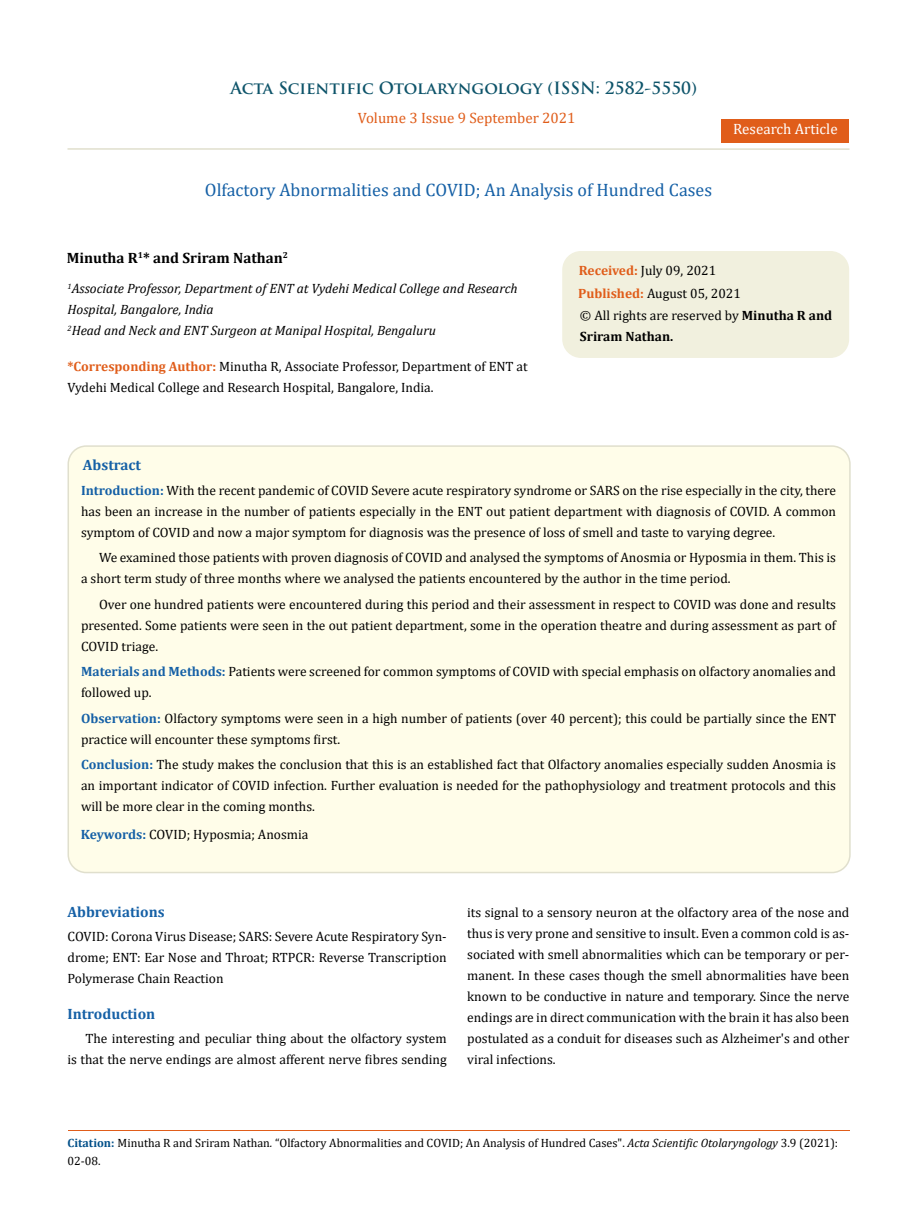
<style>
.page{position:relative;width:917px;height:1224px;background:#fff}
.page>*{position:absolute;margin:0;border:0;box-sizing:border-box;transform-origin:0 0}
.t1{font:18px "Cambria";color:#1560a6}
.t2{font:700 16.5px "Trajan Pro";color:#0e546a}
.t3{font:700 15px "Cambria";color:#1560a6}
.t4{font:15px "Cambria";color:#e05d1a}
.t5{font:700 15px "Cambria";color:#000}
.t6{font:15px "Cambria";color:#fff}
.t7{font:13.5px/21px "Cambria";color:#000}
.t8{font:italic 13.5px/21px "Cambria";color:#000}
.t9{font:700 13.5px/21px "Cambria";color:#000}
.t10{font:12px/18px "Cambria";color:#000}
.s1{font-weight:700;color:#e05d1a}
.s2{font-weight:400}
.s3{font-weight:700;color:#1560a6}
.s4{font-weight:700;color:#035089}
.s5{font-style:italic}
</style>
<div class="page">
<div style="left:721px;top:119px;width:128px;height:23px;background:#e05d1a"></div>
<div style="left:563px;top:252px;width:285px;height:105px;background:#f1f0de;border-radius:18px"></div>
<div style="left:562px;top:251px;width:287px;height:107px;border:2px solid #f1f0de;border-radius:18px"></div>
<div style="left:68px;top:446px;width:781px;height:427px;background:#fffde9;border-radius:18px"></div>
<div style="left:67px;top:445px;width:783px;height:428px;border:2px solid #e0dfcd;border-radius:18px"></div>
<hr style="left:68px;top:1130px;width:781px;height:1px;background:#e05d1a">
<hr style="left:67px;top:148px;width:782px;height:2px;background:#e0dfcd">
<p class="t2" style="left:230px;top:77px;width:468px">Acta Scientific Otolaryngology (ISSN: 2582-5550)</p>
<p class="t4" style="left:358px;top:109px;width:219px">Volume 3 Issue 9 September 2021</p>
<h1 class="t1" style="left:205px;top:180px;width:508px">Olfactory Abnormalities and COVID; An Analysis of Hundred Cases</h1>
<p class="t6" style="left:733px;top:120px;width:106px">Research Article</p>
<p class="t5" style="left:67px;top:248px;width:223px">Minutha R<sup>1</sup>* and Sriram Nathan<sup>2</sup></p>
<p class="t8" style="left:67px;top:278px;width:451px"><sup>1</sup>Associate Professor, Department of ENT at Vydehi Medical College and Research<br>Hospital, Bangalore, India<br><sup>2</sup>Head and Neck and ENT Surgeon at Manipal Hospital, Bengaluru</p>
<p class="t7" style="left:67px;top:355px;width:462px"><span class="s1">*Corresponding Author:</span> Minutha R, Associate Professor, Department of ENT at<br>Vydehi Medical College and Research Hospital, Bangalore, India.</p>
<p class="t7" style="left:578px;top:259px;width:164px;line-height:23px"><span class="s1">Received:</span> July 09, 2021<br><span class="s1">Published:</span> August 05, 2021</p>
<p class="t9" style="left:580px;top:304px;width:254px"><span class="s2">© All rights are reserved by</span> Minutha R and<br>Sriram Nathan.</p>
<p class="t3" style="left:83px;top:454px;width:60px">Abstract</p>
<p class="t7" style="left:81px;top:480px;width:756px;text-align:justify"><span class="s3">Introduction:</span> With the recent pandemic of COVID Severe acute respiratory syndrome or SARS on the rise especially in the city, there has been an increase in the number of patients especially in the ENT out patient department with diagnosis of COVID. A common symptom of COVID and now a major symptom for diagnosis was the presence of loss of smell and taste to varying degree.</p>
<p class="t7" style="left:81px;top:547px;width:756px;text-indent:18px">We examined those patients with proven diagnosis of COVID and analysed the symptoms of Anosmia or Hyposmia in them. This is a short term study of three months where we analysed the patients encountered by the author in the time period.</p>
<p class="t7" style="left:81px;top:594px;width:756px;text-align:justify;text-indent:18px">Over one hundred patients were encountered during this period and their assessment in respect to COVID was done and results presented. Some patients were seen in the out patient department, some in the operation theatre and during assessment as part of COVID triage.</p>
<p class="t7" style="left:81px;top:661px;width:756px"><span class="s3">Materials and Methods:</span> Patients were screened for common symptoms of COVID with special emphasis on olfactory anomalies and followed up.</p>
<p class="t7" style="left:81px;top:708px;width:756px"><span class="s3">Observation:</span> Olfactory symptoms were seen in a high number of patients (over 40 percent); this could be partially since the ENT practice will encounter these symptoms first.</p>
<p class="t7" style="left:81px;top:754px;width:756px;text-align:justify"><span class="s3">Conclusion:</span> The study makes the conclusion that this is an established fact that Olfactory anomalies especially sudden Anosmia is an important indicator of COVID infection. Further evaluation is needed for the pathophysiology and treatment protocols and this will be more clear in the coming months.</p>
<p class="t7" style="left:81px;top:824px;width:229px"><span class="s3">Keywords:</span> COVID; Hyposmia; Anosmia</p>
<p class="t3" style="left:67px;top:902px;width:99px">Abbreviations</p>
<p class="t7" style="left:67px;top:926px;width:381px;text-align:justify">COVID: Corona Virus Disease; SARS: Severe Acute Respiratory Syn&shy;drome; ENT: Ear Nose and Throat; RTPCR: Reverse Transcription Polymerase Chain Reaction</p>
<p class="t3" style="left:67px;top:1004px;width:89px">Introduction</p>
<p class="t7" style="left:67px;top:1028px;width:381px;text-align:right">The interesting and peculiar thing about the olfactory system<br>is that the nerve endings are almost afferent nerve fibres sending</p>
<p class="t7" style="left:467px;top:902px;width:384px;text-align:justify">its signal to a sensory neuron at the olfactory area of the nose and thus is very prone and sensitive to insult. Even a common cold is as&shy;sociated with smell abnormalities which can be temporary or per&shy;manent. In these cases though the smell abnormalities have been known to be conductive in nature and temporary. Since the nerve endings are in direct communication with the brain it has also been postulated as a conduit for diseases such as Alzheimer's and other viral infections.</p>
<p class="t10" style="left:68px;top:1134px;width:772px"><span class="s4">Citation:</span> Minutha R and Sriram Nathan<span class="s5">.</span> “Olfactory Abnormalities and COVID; An Analysis of Hundred Cases". <span class="s5">Acta Scientific Otolaryngology</span> 3.9 (2021):<br>02-08.</p>
</div>
